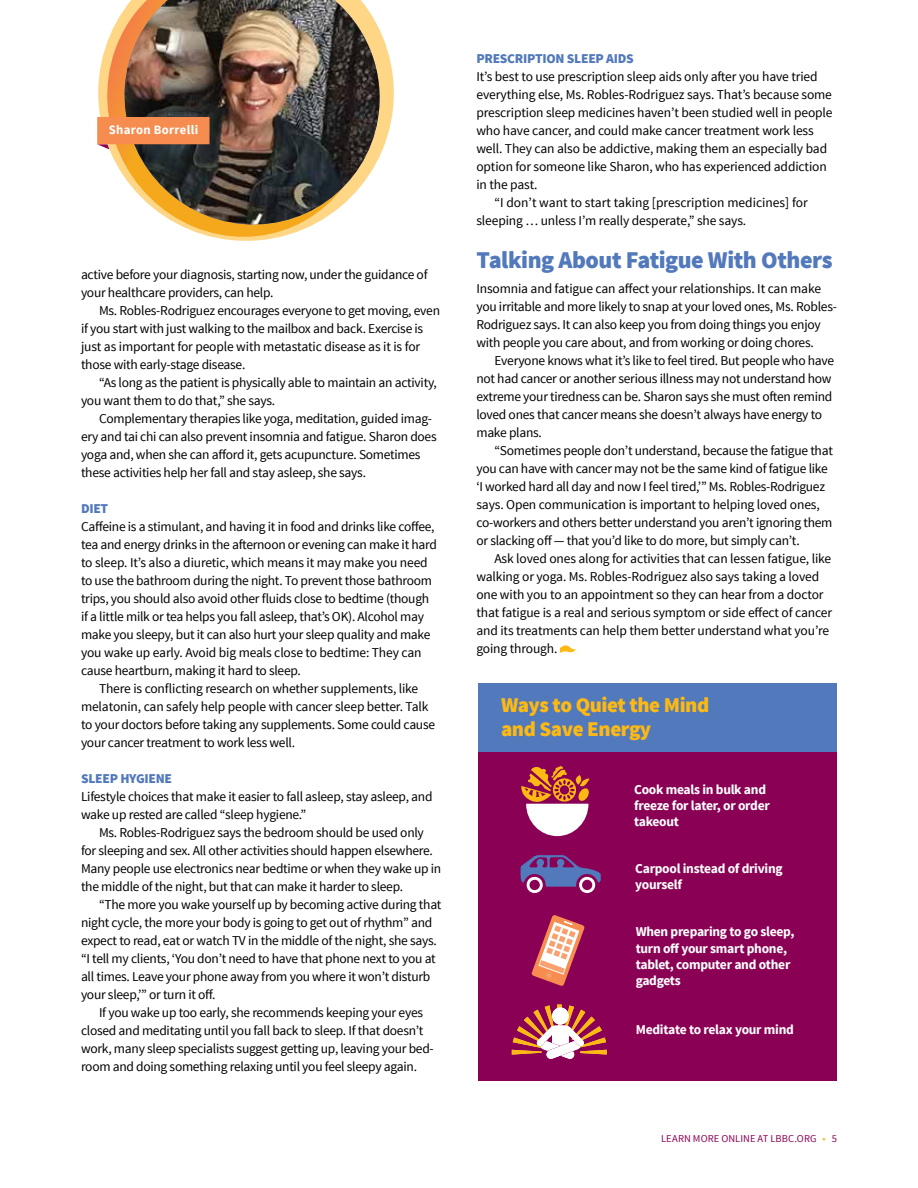
<style>
.page{position:relative;width:918px;height:1188px;background:#fff}
.page>*{position:absolute;margin:0;border:0;box-sizing:border-box;transform-origin:0 0}
.t1{font:900 24px "Source Sans Pro";letter-spacing:-.02em;color:#5279bc}
.t2{font:900 21px/24px "Source Sans Pro";letter-spacing:-.02em;color:#fdb913}
.t3{font:13.5px/18px "Source Sans Pro";letter-spacing:-.02em;color:#000}
.t4{font:700 13.5px/16.2px "Source Sans Pro";letter-spacing:-.02em;color:#fff}
.t5{font:13.5px "Source Sans Pro";color:#000}
.t6{font:900 13.5px "Source Sans Pro";letter-spacing:-.02em;color:#5279bc}
.t7{font:700 12.75px "Source Sans Pro";letter-spacing:.025em;color:#fff}
.t8{font:10.5px "Source Sans Pro";letter-spacing:.01em;color:#8a0054}
.s1{color:#fdb913}
</style>
<div class="page">
<svg style="left:560px;top:645px;width:17px;height:8px"></svg>
<svg style="left:384px;top:40px;width:10px;height:106px"></svg>
<svg style="left:98px;top:16px;width:206px;height:225px"></svg>
<img style="left:120px;top:0;width:262px;height:229px">
<svg style="left:97px;top:117px;width:113px;height:32px;background:#e0834e"></svg>
<div style="left:478px;top:684px;width:359px;height:397px;background:#8a0054"></div>
<svg style="left:521px;top:766px;width:69px;height:70px"></svg>
<svg style="left:521px;top:855px;width:80px;height:38px"></svg>
<svg style="left:512px;top:1005px;width:95px;height:54px"></svg>
<svg style="left:531px;top:915px;width:54px;height:71px"></svg>
<div style="left:478px;top:683px;width:359px;height:69px;background:#5279bc"></div>
<p class="t7" style="left:109px;top:122px;width:91px">Sharon Borrelli</p>
<p class="t3" style="left:81px;top:266px;width:348px">active before your diagnosis, starting now, under the guidance of your healthcare providers, can help.</p>
<p class="t3" style="left:81px;top:302px;width:361px;text-indent:18px">Ms. Robles-Rodriguez encourages everyone to get moving, even if you start with just walking to the mailbox and back. Exercise is just as important for people with metastatic disease as it is for those with early-stage disease.</p>
<p class="t3" style="left:81px;top:374px;width:357px;text-indent:18px">“As long as the patient is physically able to maintain an activity, you want them to do that,” she says.</p>
<p class="t3" style="left:81px;top:410px;width:357px;text-indent:18px">Complementary therapies like yoga, meditation, guided imag&shy;ery and tai chi can also prevent insomnia and fatigue. Sharon does yoga and, when she can afford it, gets acupuncture. Sometimes these activities help her fall and stay asleep, she says.</p>
<p class="t6" style="left:81px;top:499px;width:29px">DIET</p>
<p class="t3" style="left:81px;top:517px;width:357px">Caffeine is a stimulant, and having it in food and drinks like coffee, tea and energy drinks in the afternoon or evening can make it hard to sleep. It’s also a diuretic, which means it may make you need to use the bathroom during the night. To prevent those bathroom trips, you should also avoid other fluids close to bedtime (though if a little milk or tea helps you fall asleep, that’s OK). Alcohol may make you sleepy, but it can also hurt your sleep quality and make you wake up early. Avoid big meals close to bedtime: They can cause heartburn, making it hard to sleep.</p>
<p class="t3" style="left:81px;top:679px;width:356px;text-indent:18px">There is conflicting research on whether supplements, like melatonin, can safely help people with cancer sleep better. Talk to your doctors before taking any supplements. Some could cause your cancer treatment to work less well.</p>
<p class="t6" style="left:81px;top:769px;width:93px">SLEEP HYGIENE</p>
<p class="t3" style="left:81px;top:787px;width:353px">Lifestyle choices that make it easier to fall asleep, stay asleep, and wake up rested are called “sleep hygiene.”</p>
<p class="t3" style="left:81px;top:823px;width:362px;text-indent:18px">Ms. Robles-Rodriguez says the bedroom should be used only for sleeping and sex. All other activities should happen elsewhere.<br>Many people use electronics near bedtime or when they wake up in the middle of the night, but that can make it harder to sleep.</p>
<p class="t3" style="left:81px;top:895px;width:362px;text-indent:18px">“The more you wake yourself up by becoming active during that night cycle, the more your body is going to get out of rhythm” and expect to read, eat or watch TV in the middle of the night, she says. “I tell my clients, ‘You don’t need to have that phone next to you at all times. Leave your phone away from you where it won’t disturb your sleep,’” or turn it off.</p>
<p class="t3" style="left:81px;top:1003px;width:354px;text-indent:18px">If you wake up too early, she recommends keeping your eyes closed and meditating until you fall back to sleep. If that doesn’t work, many sleep specialists suggest getting up, leaving your bed&shy;room and doing something relaxing until you feel sleepy again.</p>
<p class="t6" style="left:476px;top:49px;width:159px">PRESCRIPTION SLEEP AIDS</p>
<p class="t3" style="left:476px;top:67px;width:343px">It’s best to use prescription sleep aids only after you have tried</p>
<p class="t3" style="left:476px;top:85px;width:357px">everything else, Ms. Robles-Rodriguez says. That’s because some</p>
<p class="t3" style="left:476px;top:103px;width:358px">prescription sleep medicines haven’t been studied well in people</p>
<p class="t3" style="left:476px;top:121px;width:339px">who have cancer, and could make cancer treatment work less</p>
<p class="t3" style="left:476px;top:139px;width:352px">well. They can also be addictive, making them an especially bad</p>
<p class="t3" style="left:476px;top:157px;width:352px">option for someone like Sharon, who has experienced addiction</p>
<p class="t3" style="left:476px;top:175px;width:63px">in the past.</p>
<p class="t5" style="left:494px;top:194px;width:315px">“I don’t want to start taking [prescription medicines] for</p>
<p class="t3" style="left:476px;top:211px;width:271px">sleeping … unless I’m really desperate,” she says.</p>
<h1 class="t1" style="left:476px;top:245px;width:358px">Talking About Fatigue With Others</h1>
<p class="t3" style="left:476px;top:280px;width:362px">Insomnia and fatigue can affect your relationships. It can make you irritable and more likely to snap at your loved ones, Ms. Robles-Rodriguez says. It can also keep you from doing things you enjoy with people you care about, and from working or doing chores.</p>
<p class="t3" style="left:476px;top:352px;width:359px;text-indent:18px">Everyone knows what it’s like to feel tired. But people who have not had cancer or another serious illness may not understand how extreme your tiredness can be. Sharon says she must often remind loved ones that cancer means she doesn’t always have energy to make plans.</p>
<p class="t3" style="left:476px;top:442px;width:358px;text-indent:18px">“Sometimes people don’t understand, because the fatigue that you can have with cancer may not be the same kind of fatigue like ‘I worked hard all day and now I feel tired,’” Ms. Robles-Rodriguez says. Open communication is important to helping loved ones, co-workers and others better understand you aren’t ignoring them or slacking off — that you’d like to do more, but simply can’t.</p>
<p class="t3" style="left:476px;top:550px;width:357px;text-indent:18px">Ask loved ones along for activities that can lessen fatigue, like walking or yoga. Ms. Robles-Rodriguez also says taking a loved one with you to an appointment so they can hear from a doctor that fatigue is a real and serious symptom or side effect of cancer and its treatments can help them better understand what you’re going through.</p>
<h2 class="t2" style="left:501px;top:694px;width:210px">Ways to Quiet the Mind and Save Energy</h2>
<p class="t4" style="left:634px;top:782px;width:137px">Cook meals in bulk and freeze for later, or order takeout</p>
<p class="t4" style="left:635px;top:861px;width:149px">Carpool instead of driving yourself</p>
<p class="t4" style="left:636px;top:924px;width:160px">When preparing to go sleep, turn off your smart phone, tablet, computer and other gadgets</p>
<p class="t4" style="left:636px;top:1022px;width:160px">Meditate to relax your mind</p>
<p class="t8" style="left:661px;top:1132px;width:177px">LEARN MORE ONLINE AT LBBC.ORG <span class="s1">•</span> 5</p>
</div>
